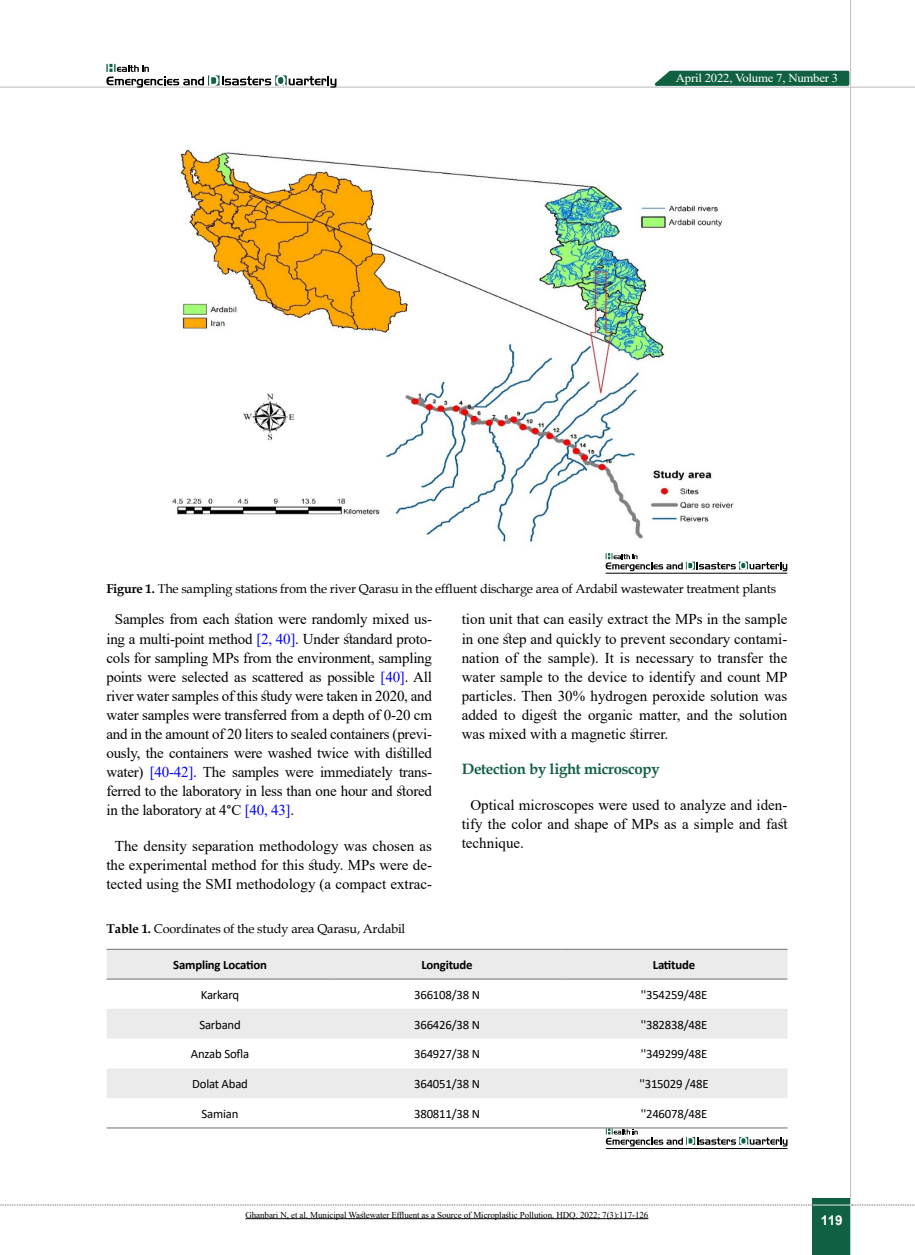
<style>
.page{position:relative;width:915px;height:1255px;background:#fff}
.page>*{position:absolute;margin:0;border:0;box-sizing:border-box;transform-origin:0 0}
.t1{font:15px/19px "Times New Roman";color:#000;text-align:justify}
.t2{font:700 15px "Book Antiqua";letter-spacing:-.02em;color:#106042}
.t3{font:700 13.5px "Arial";color:#fff}
.t4{font:12.75px "Book Antiqua";letter-spacing:-.015em;color:#000}
.t5{font:12.75px "Calibri";letter-spacing:-.015em;color:#000}
.t6{font:700 12.75px "Calibri";letter-spacing:-.015em;color:#000}
.t7{font:12.15px "Times New Roman";letter-spacing:-.015em;color:#fff;scale:1.05 1}
.t8{font:9px "Times New Roman";letter-spacing:-.01em;color:#000}
.s1{font-weight:700}
.s2{color:#00f}
.s3{font-family:"Calibri"}
</style>
<div class="page">
<div style="left:812px;top:1198px;width:38px;height:56px;background:#106042"></div>
<hr style="left:849px;top:0;width:1px;height:1254px;background:#c2c4c6">
<hr style="left:0;top:87px;width:914px;height:1px;background:#c2c4c6">
<hr style="left:812px;top:1204px;width:38px;height:1px;background:#ebebec">
<svg style="left:0;top:1204px;width:812px;height:1px"></svg>
<svg style="left:851px;top:1204px;width:64px;height:1px"></svg>
<img style="left:172px;top:149px;width:562px;height:394px">
<svg style="left:605px;top:553px;width:182px;height:18px"></svg>
<hr style="left:605px;top:573px;width:182px;height:1px;background:#000">
<svg style="left:106px;top:949px;width:681px;height:149px;fill:#ebebec"></svg>
<hr style="left:560px;top:1127px;width:227px;height:1px;background:#6d6e71">
<hr style="left:333px;top:1127px;width:227px;height:1px;background:#6d6e71">
<hr style="left:106px;top:1127px;width:227px;height:1px;background:#6d6e71">
<hr style="left:560px;top:948px;width:227px;height:1px;background:#6d6e71">
<hr style="left:333px;top:948px;width:227px;height:1px;background:#6d6e71">
<hr style="left:106px;top:948px;width:227px;height:1px;background:#6d6e71">
<hr style="left:560px;top:978px;width:227px;height:1px;background:#6d6e71">
<hr style="left:333px;top:978px;width:227px;height:1px;background:#6d6e71">
<hr style="left:106px;top:978px;width:227px;height:1px;background:#6d6e71">
<svg style="left:605px;top:1128px;width:182px;height:18px"></svg>
<hr style="left:605px;top:1148px;width:182px;height:1px;background:#000">
<hr style="left:245px;top:1218px;width:403px;height:1px;background:#000">
<svg style="left:106px;top:64px;width:230px;height:24px"></svg>
<svg style="left:648px;top:69px;width:202px;height:18px;background:#428069"></svg>
<p class="t7" style="left:675px;top:69px;width:156px">April 2022, Volume 7, Number 3</p>
<p class="t4" style="left:106px;top:579px;width:671px"><span class="s1">Figure 1.</span> The sampling stations from the river Qarasu in the effluent discharge area of Ardabil wastewater treatment plants</p>
<p class="t1" style="left:106px;top:609px;width:327px;text-indent:9px">Samples from each station were randomly mixed us&shy;ing a multi-point method <span class="s2">[2, 40]</span>. Under standard proto&shy;cols for sampling MPs from the environment, sampling points were selected as scattered as possible <span class="s2">[40]</span>. All river water samples of this study were taken in 2020, and water samples were transferred from a depth of 0-20 cm and in the amount of 20 liters to sealed containers (previ&shy;ously, the containers were washed twice with distilled water) <span class="s2">[40-42]</span>. The samples were immediately trans&shy;ferred to the laboratory in less than one hour and stored in the laboratory at 4<span class="s3">°</span>C <span class="s2">[40, 43]</span>.</p>
<p class="t1" style="left:106px;top:836px;width:327px;text-align:center">The density separation methodology was chosen as the experimental method for this study. MPs were de&shy;tected using the SMI methodology (a compact extrac-</p>
<p class="t1" style="left:461px;top:609px;width:327px">tion unit that can easily extract the MPs in the sample in one step and quickly to prevent secondary contami&shy;nation of the sample). It is necessary to transfer the water sample to the device to identify and count MP particles. Then 30% hydrogen peroxide solution was added to digest the organic matter, and the solution was mixed with a magnetic stirrer.</p>
<p class="t2" style="left:461px;top:758px;width:199px">Detection by light microscopy</p>
<p class="t1" style="left:461px;top:795px;width:327px;text-indent:9px">Optical microscopes were used to analyze and iden&shy;tify the color and shape of MPs as a simple and fast technique.</p>
<p class="t4" style="left:106px;top:919px;width:300px"><span class="s1">Table 1.</span> Coordinates of the study area Qarasu, Ardabil</p>
<p class="t6" style="left:173px;top:955px;width:95px">Sampling Location</p>
<p class="t6" style="left:421px;top:955px;width:53px">Longitude</p>
<p class="t6" style="left:652px;top:955px;width:44px">Latitude</p>
<p class="t5" style="left:201px;top:985px;width:40px">Karkarq</p>
<p class="t5" style="left:414px;top:985px;width:67px">366108/38 N</p>
<p class="t5" style="left:640px;top:985px;width:68px">''354259/48E</p>
<p class="t5" style="left:199px;top:1015px;width:43px">Sarband</p>
<p class="t5" style="left:414px;top:1015px;width:67px">366426/38 N</p>
<p class="t5" style="left:640px;top:1015px;width:68px">''382838/48E</p>
<p class="t5" style="left:191px;top:1045px;width:60px">Anzab Sofla</p>
<p class="t5" style="left:414px;top:1045px;width:67px">364927/38 N</p>
<p class="t5" style="left:640px;top:1045px;width:68px">''349299/48E</p>
<p class="t5" style="left:192px;top:1074px;width:57px">Dolat Abad</p>
<p class="t5" style="left:414px;top:1074px;width:67px">364051/38 N</p>
<p class="t5" style="left:639px;top:1074px;width:71px">''315029 /48E</p>
<p class="t5" style="left:201px;top:1104px;width:38px">Samian</p>
<p class="t5" style="left:414px;top:1104px;width:67px">380811/38 N</p>
<p class="t5" style="left:640px;top:1104px;width:68px">''246078/48E</p>
<p class="t8" style="left:245px;top:1208px;width:404px">Ghanbari N, et al. Municipal Wastewater Effluent as a Source of Microplastic Pollution. HDQ. 2022; 7(3):117-126</p>
<p class="t3" style="left:820px;top:1210px;width:23px">119</p>
</div>
